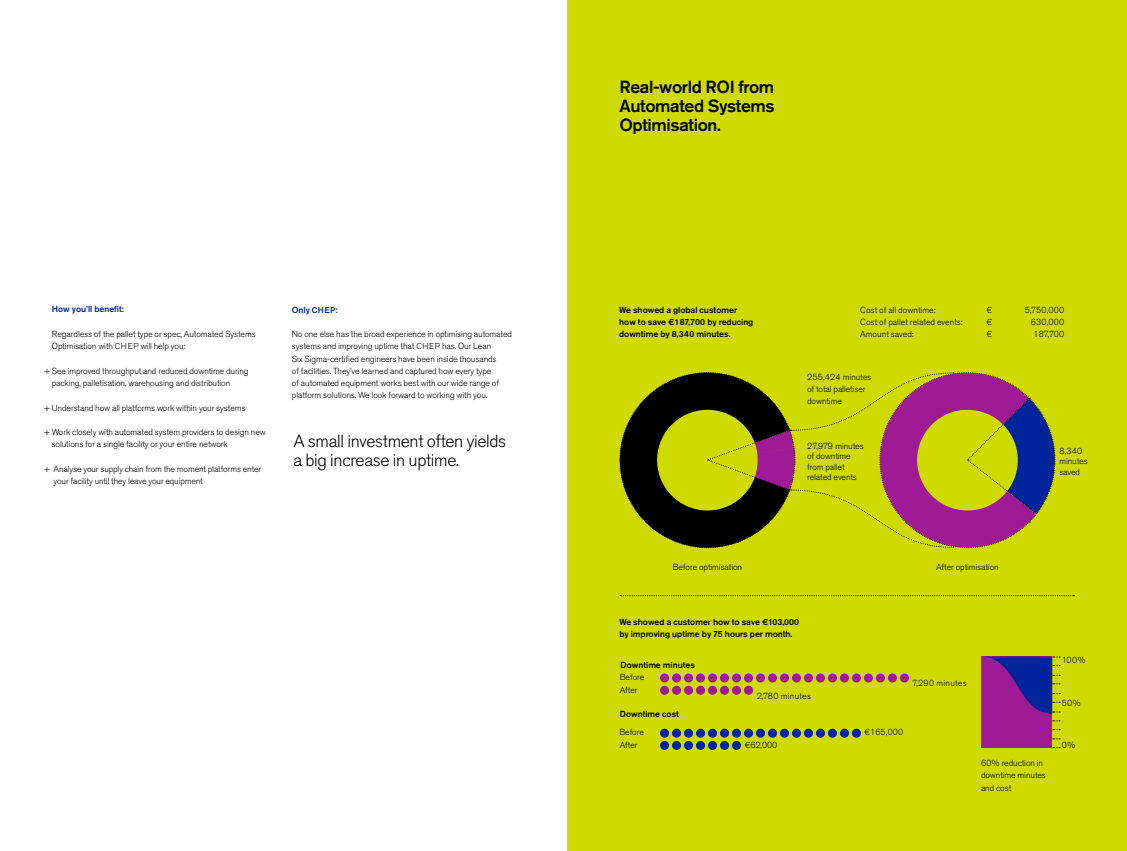
<style>
.page{position:relative;width:1127px;height:851px;background:#fff}
.page>*{position:absolute;margin:0;border:0;box-sizing:border-box;transform-origin:0 0}
.t1{font:300 17.5px/18.4px "Akzidenz Grotesk BE";letter-spacing:-.02em;color:#000}
.t2{font:500 17.5px/19.2px "Akzidenz Grotesk Pro";letter-spacing:-.02em;color:#000;text-align:justify}
.t3{font:300 8.75px/12.2px "Akzidenz Grotesk BE";letter-spacing:-.01em;color:#000}
.t4{font:500 8.75px/12.2px "Akzidenz Grotesk BE";color:#000}
.t5{font:300 8.75px/10.5px "Akzidenz Grotesk Pro";color:#000}
.t6{font:300 8.75px/12.2px "Akzidenz Grotesk BE";letter-spacing:.025em;color:#000;text-align:right}
.t7{font:500 8.75px "Akzidenz Grotesk BE";color:#00259a}
.s1{font-family:"Akzidenz Grotesk Pro";font-size:8.31px}
.s2{font-size:8.31px}
.s3{font-family:"Akzidenz Grotesk Pro"}
</style>
<div class="page">
<div style="left:567px;top:0;width:559px;height:850px;background:#cfdb00"></div>
<div style="left:660px;top:673px;width:9px;height:9px;background:#9f1b96;border-radius:50%"></div>
<div style="left:671px;top:673px;width:10px;height:9px;background:#9f1b96;border-radius:50%"></div>
<div style="left:683px;top:673px;width:10px;height:9px;background:#9f1b96;border-radius:50%"></div>
<div style="left:695px;top:673px;width:10px;height:9px;background:#9f1b96;border-radius:50%"></div>
<div style="left:707px;top:673px;width:10px;height:9px;background:#9f1b96;border-radius:50%"></div>
<div style="left:719px;top:673px;width:9px;height:9px;background:#9f1b96;border-radius:50%"></div>
<div style="left:731px;top:673px;width:9px;height:9px;background:#9f1b96;border-radius:50%"></div>
<div style="left:743px;top:673px;width:9px;height:9px;background:#9f1b96;border-radius:50%"></div>
<div style="left:755px;top:673px;width:9px;height:9px;background:#9f1b96;border-radius:50%"></div>
<div style="left:767px;top:673px;width:9px;height:9px;background:#9f1b96;border-radius:50%"></div>
<div style="left:779px;top:673px;width:9px;height:9px;background:#9f1b96;border-radius:50%"></div>
<div style="left:791px;top:673px;width:9px;height:9px;background:#9f1b96;border-radius:50%"></div>
<div style="left:803px;top:673px;width:9px;height:9px;background:#9f1b96;border-radius:50%"></div>
<div style="left:815px;top:673px;width:9px;height:9px;background:#9f1b96;border-radius:50%"></div>
<div style="left:827px;top:673px;width:9px;height:9px;background:#9f1b96;border-radius:50%"></div>
<div style="left:839px;top:673px;width:9px;height:9px;background:#9f1b96;border-radius:50%"></div>
<div style="left:851px;top:673px;width:9px;height:9px;background:#9f1b96;border-radius:50%"></div>
<div style="left:863px;top:673px;width:9px;height:9px;background:#9f1b96;border-radius:50%"></div>
<div style="left:875px;top:673px;width:9px;height:9px;background:#9f1b96;border-radius:50%"></div>
<div style="left:887px;top:673px;width:9px;height:9px;background:#9f1b96;border-radius:50%"></div>
<div style="left:899px;top:673px;width:9px;height:9px;background:#9f1b96;border-radius:50%"></div>
<div style="left:660px;top:728px;width:9px;height:9px;background:#00259a;border-radius:50%"></div>
<svg style="left:671px;top:728px;width:10px;height:9px"></svg>
<svg style="left:683px;top:728px;width:10px;height:9px"></svg>
<svg style="left:695px;top:728px;width:10px;height:9px"></svg>
<svg style="left:707px;top:728px;width:10px;height:9px"></svg>
<svg style="left:719px;top:728px;width:9px;height:9px"></svg>
<svg style="left:731px;top:728px;width:9px;height:9px"></svg>
<svg style="left:743px;top:728px;width:9px;height:9px"></svg>
<svg style="left:755px;top:728px;width:9px;height:9px"></svg>
<svg style="left:767px;top:728px;width:9px;height:9px"></svg>
<svg style="left:779px;top:728px;width:9px;height:9px"></svg>
<svg style="left:791px;top:728px;width:9px;height:9px"></svg>
<svg style="left:803px;top:728px;width:9px;height:9px"></svg>
<svg style="left:815px;top:728px;width:9px;height:9px"></svg>
<svg style="left:827px;top:728px;width:9px;height:9px"></svg>
<svg style="left:839px;top:728px;width:9px;height:9px"></svg>
<svg style="left:851px;top:728px;width:9px;height:9px"></svg>
<div style="left:660px;top:685px;width:9px;height:9px;background:#9f1b96;border-radius:50%"></div>
<svg style="left:671px;top:685px;width:10px;height:9px"></svg>
<svg style="left:683px;top:685px;width:10px;height:9px"></svg>
<svg style="left:695px;top:685px;width:10px;height:9px"></svg>
<svg style="left:707px;top:685px;width:10px;height:9px"></svg>
<svg style="left:719px;top:685px;width:9px;height:9px"></svg>
<svg style="left:731px;top:685px;width:9px;height:9px"></svg>
<svg style="left:743px;top:685px;width:9px;height:9px"></svg>
<div style="left:660px;top:740px;width:9px;height:10px;background:#00259a;border-radius:50%"></div>
<svg style="left:671px;top:740px;width:10px;height:10px"></svg>
<svg style="left:683px;top:740px;width:10px;height:10px"></svg>
<svg style="left:695px;top:740px;width:10px;height:10px"></svg>
<svg style="left:707px;top:740px;width:10px;height:10px"></svg>
<svg style="left:719px;top:740px;width:9px;height:10px"></svg>
<svg style="left:731px;top:740px;width:9px;height:10px"></svg>
<svg style="left:619px;top:595px;width:455px;height:1px"></svg>
<div style="left:981px;top:656px;width:70px;height:92px;background:#9f1b96"></div>
<svg style="left:984px;top:656px;width:75px;height:57px"></svg>
<svg style="left:619px;top:372px;width:437px;height:177px"></svg>
<p class="t7" style="left:52px;top:304px;width:74px">How you’ll benefit:</p>
<p class="t3" style="left:52px;top:328px;width:205px">Regardless of the pallet type or spec, Automated Systems<br>Optimisation with <span class="s1">CHEP</span> will help you:</p>
<p class="t3" style="left:52px;top:365px;width:198px;text-indent:-8px">+ See improved throughput and reduced downtime during packing, palletisation, warehousing and distribution</p>
<p class="t3" style="left:44px;top:401px;width:203px">+ Understand how all platforms work within your systems</p>
<p class="t3" style="left:52px;top:426px;width:216px;text-indent:-8px">+ Work closely with automated system providers to design new solutions for a single facility or your entire network</p>
<p class="t3" style="left:53px;top:463px;width:209px;text-indent:-10px">+ Analyse your supply chain from the moment platforms enter your facility until they leave your equipment</p>
<p class="t7" style="left:292px;top:304px;width:47px">Only <span class="s2">CHEP</span>:</p>
<p class="t3" style="left:292px;top:328px;width:222px">No one else has the broad experience in optimising automated systems and improving uptime that <span class="s1">CHEP</span> has. Our Lean<br>Six Sigma-certified engineers have been inside thousands<br>of facilities. They’ve learned and captured how every type<br>of automated equipment works best with our wide range of platform solutions. We look forward to working with you.</p>
<h1 class="t1" style="left:293px;top:432px;width:214px">A small investment often yields a big increase in uptime.</h1>
<h1 class="t2" style="left:619px;top:77px;width:157px">Real-world ROI from Automated Systems Optimisation.</h1>
<p class="t4" style="left:619px;top:303px;width:136px">We showed a global customer how to save <span class="s3">€</span>187,700 by reducing downtime by 8,340 minutes.</p>
<p class="t5" style="left:860px;top:304px;width:77px">Cost of all downtime:</p>
<p class="t5" style="left:986px;top:304px;width:7px">€</p>
<p class="t5" style="left:860px;top:316px;width:104px">Cost of pallet related events:</p>
<p class="t5" style="left:986px;top:316px;width:7px">€</p>
<p class="t5" style="left:860px;top:329px;width:55px">Amount saved:</p>
<p class="t5" style="left:986px;top:329px;width:7px">€</p>
<p class="t3" style="left:807px;top:371px;width:66px">255,424 minutes of total palletiser downtime</p>
<p class="t5" style="left:807px;top:440px;width:58px">27,979 minutes of downtime from pallet related events</p>
<p class="t6" style="left:1024px;top:303px;width:41px">5,750,000<br>630,000<br>187,700</p>
<p class="t3" style="left:1059px;top:446px;width:30px;line-height:10.5px">8,340 minutes saved</p>
<p class="t3" style="left:672px;top:561px;width:71px">Before optimisation</p>
<p class="t3" style="left:935px;top:561px;width:64px">After optimisation</p>
<p class="t4" style="left:619px;top:616px;width:181px">We showed a customer how to save <span class="s3">€103,000 </span>by improving uptime by 75 hours per month.</p>
<p class="t4" style="left:620px;top:658px;width:76px">Downtime minutes</p>
<p class="t3" style="left:619px;top:671px;width:26px">Before</p>
<p class="t3" style="left:619px;top:683px;width:19px">After</p>
<p class="t4" style="left:619px;top:707px;width:61px">Downtime cost</p>
<p class="t3" style="left:619px;top:726px;width:26px">Before</p>
<p class="t3" style="left:619px;top:738px;width:19px">After</p>
<p class="t6" style="left:756px;top:689px;width:56px">2,780 minutes</p>
<p class="t5" style="left:744px;top:739px;width:34px">€62,000</p>
<p class="t6" style="left:912px;top:677px;width:56px">7,290 minutes</p>
<p class="t3" style="left:864px;top:726px;width:40px"><span class="s3">€</span>165,000</p>
<p class="t3" style="left:1061px;top:653px;width:25px">100%</p>
<p class="t3" style="left:1061px;top:696px;width:20px">50%</p>
<p class="t3" style="left:1061px;top:739px;width:15px">0%</p>
<p class="t3" style="left:980px;top:757px;width:66px">60% reduction in downtime minutes and cost</p>
</div>
